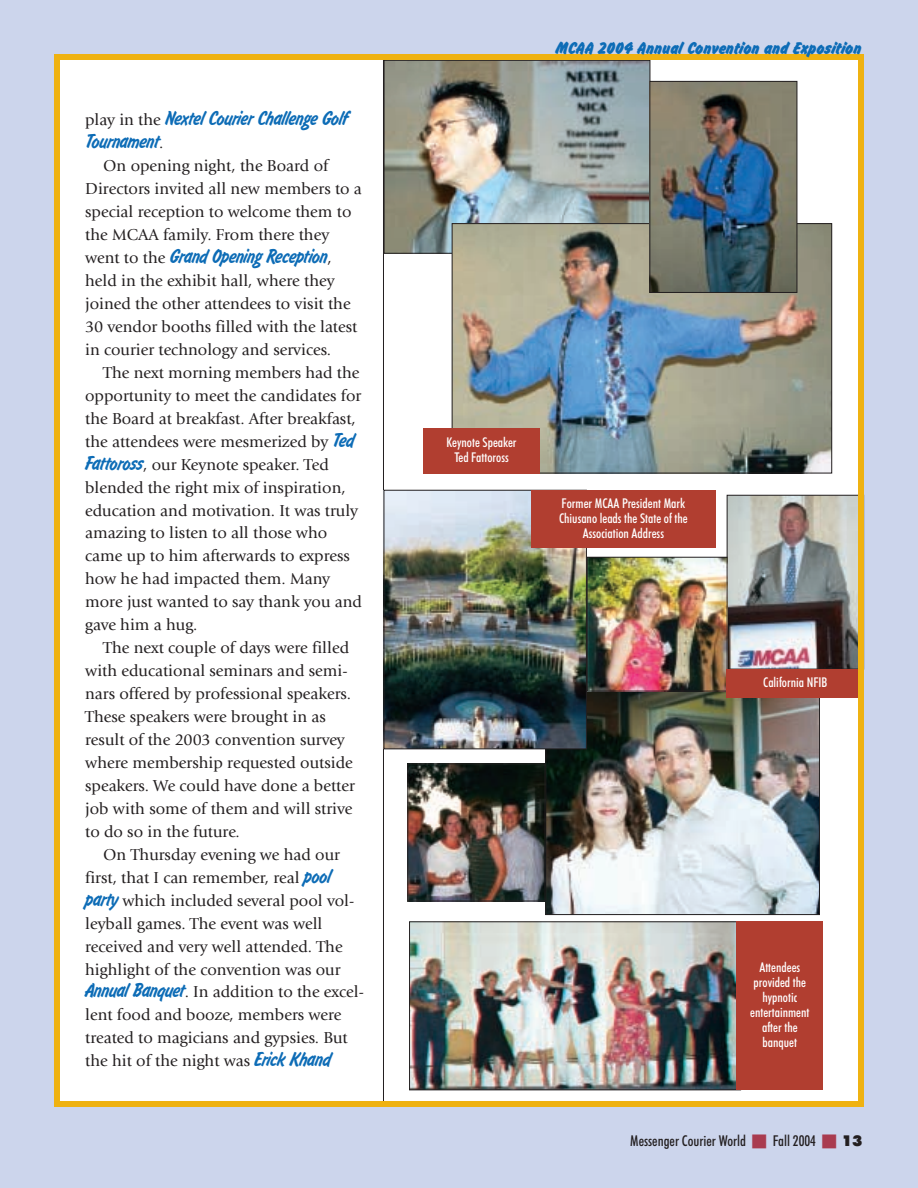
<style>
.page{position:relative;width:918px;height:1188px;background:#ccd5ec}
.page>*{position:absolute;margin:0;border:0;box-sizing:border-box;transform-origin:0 0}
.t1{font:21px/23px "Flash D Lig";color:#0d6cb6}
.t2{font:18px "Flash D Bol";color:#0d6cb6}
.t3{font:16.5px/23px "Giovanni";color:#231f20}
.t4{font:500 condensed 15px "Futura BT";color:#231f20}
.t5{font:900 15px "Futura BT";color:#231f20}
.t6{font:500 condensed 13.5px/15px "Futura BT";color:#fff;text-align:center}
.s1{font-family:"Giovanni";font-size:16.5px;color:#231f20}
.s2{font-family:"Flash D Lig";font-size:21px;color:#0d6cb6}
</style>
<div class="page">
<div style="left:54px;top:54px;width:810px;height:1053px;background:#fff"></div>
<hr style="left:383px;top:54px;width:1px;height:1053px;background:#231f20">
<img style="left:386px;top:62px;width:262px;height:190px">
<img style="left:454px;top:225px;width:376px;height:246px">
<div style="left:452px;top:223px;width:380px;height:250px;border:1px solid #231f20"></div>
<img style="left:651px;top:83px;width:144px;height:208px">
<div style="left:649px;top:81px;width:148px;height:212px;border:1px solid #231f20"></div>
<img style="left:729px;top:497px;width:128px;height:170px">
<div style="left:727px;top:495px;width:137px;height:174px;border:1px solid #231f20"></div>
<img style="left:411px;top:923px;width:325px;height:165px">
<div style="left:409px;top:921px;width:332px;height:169px;border:1px solid #231f20"></div>
<img style="left:547px;top:691px;width:271px;height:222px">
<div style="left:545px;top:689px;width:275px;height:226px;border:1px solid #231f20"></div>
<img style="left:386px;top:492px;width:199px;height:255px">
<div style="left:384px;top:490px;width:203px;height:259px;border:1px solid #231f20"></div>
<img style="left:589px;top:559px;width:136px;height:130px">
<div style="left:587px;top:557px;width:140px;height:134px;border:1px solid #231f20"></div>
<img style="left:409px;top:766px;width:134px;height:133px">
<div style="left:407px;top:764px;width:138px;height:137px;border:1px solid #231f20"></div>
<div style="left:736px;top:921px;width:87px;height:169px;background:#b13e30"></div>
<div style="left:531px;top:490px;width:185px;height:58px;background:#b13e30"></div>
<div style="left:424px;top:428px;width:116px;height:46px;background:#b13e30"></div>
<div style="left:727px;top:669px;width:137px;height:29px;background:#b13e30"></div>
<div style="left:54px;top:54px;width:810px;height:1053px;border:6px solid #efb211"></div>
<p class="t1" style="left:85px;top:106px;width:264px"><span class="s1">play in the</span> Nextel Courier Challenge Golf<br>Tournament<span class="s1">.</span></p>
<p class="t3" style="left:85px;top:156px;width:278px;text-indent:18px">On opening night, the Board of Directors invited all new members to a special reception to welcome them to the MCAA family. From there they</p>
<p class="t1" style="left:85px;top:244px;width:248px"><span class="s1">went to the</span> Grand Opening Reception<span class="s1">,</span></p>
<p class="t3" style="left:85px;top:271px;width:274px">held in the exhibit hall, where they joined the other attendees to visit the 30 vendor booths filled with the latest in courier technology and services.</p>
<p class="t3" style="left:85px;top:362px;width:278px;text-indent:18px">The next morning members had the opportunity to meet the candidates for the Board at breakfast. After breakfast, the attendees were mesmerized by <span class="s2">Ted Fattoross</span>, our Keynote speaker. Ted blended the right mix of inspiration, education and motivation. It was truly amazing to listen to all those who came up to him afterwards to express how he had impacted them. Many more just wanted to say thank you and gave him a hug.</p>
<p class="t3" style="left:85px;top:638px;width:271px;text-indent:18px">The next couple of days were filled with educational seminars and semi&shy;nars offered by professional speakers.<br>These speakers were brought in as result of the 2003 convention survey where membership requested outside speakers. We could have done a better job with some of them and will strive to do so in the future.</p>
<p class="t3" style="left:85px;top:844px;width:280px;text-indent:18px">On Thursday evening we had our first, that I can remember, real <span class="s2">pool party</span> which included several pool vol&shy;leyball games. The event was well received and very well attended. The highlight of the convention was our <span class="s2">Annual Banquet</span>. In addition to the excel&shy;lent food and booze, members were treated to magicians and gypsies. But the hit of the night was <span class="s2">Erick Khand</span></p>
<p class="t2" style="left:556px;top:37px;width:308px">MCAA 2004 Annual Convention and Exposition</p>
<p class="t6" style="left:447px;top:436px;width:72px">Keynote Speaker<br>Ted Fattoross</p>
<p class="t6" style="left:559px;top:497px;width:130px">Former MCAA President Mark<br>Chiusano leads the State of the<br>Association Address</p>
<p class="t6" style="left:763px;top:677px;width:66px">California NFIB</p>
<p class="t6" style="left:750px;top:962px;width:61px">Attendees provided the hypnotic entertainment after the banquet</p>
<p class="t4" style="left:630px;top:1135px;width:117px">Messenger Courier World</p>
<p class="t4" style="left:773px;top:1135px;width:45px">Fall 2004</p>
<p class="t5" style="left:842px;top:1135px;width:22px">13</p>
</div>
